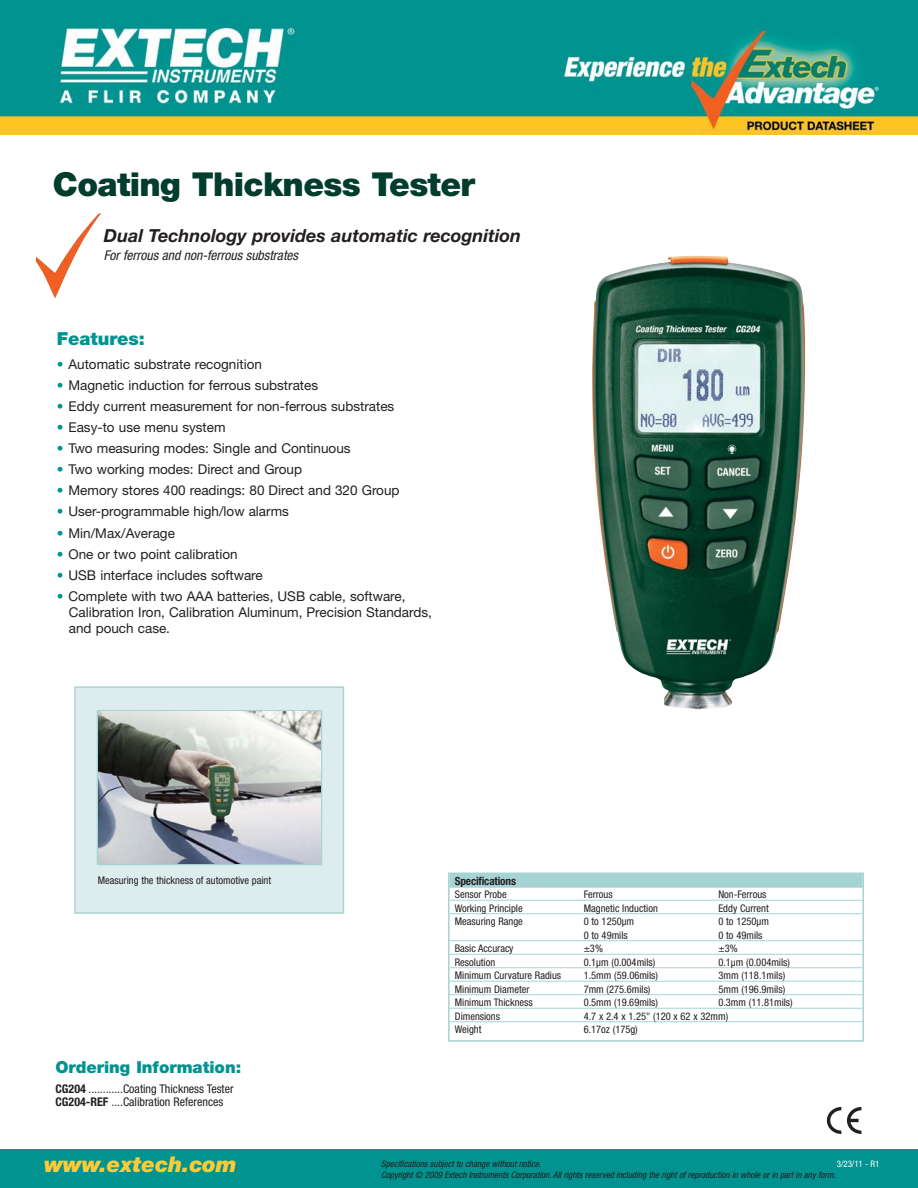
<style>
.page{position:relative;width:918px;height:1188px;background:#fff}
.page>*{position:absolute;margin:0;border:0;box-sizing:border-box;transform-origin:0 0}
.t1{font:900 33px "Helvetica Neue LT";letter-spacing:-.02em;color:#003d2c}
.t2{font:italic 900 21.75px "Helvetica Neue LT";color:#ffca38}
.t3{font:italic 700 18px "Helvetica Neue LT";color:#231f20}
.t4{font:900 18px "Helvetica Neue LT";color:#009390}
.t5{font:900 16.5px "Helvetica Neue LT";color:#009390}
.t6{font:13.5px/16.2px "Helvetica Neue LT";color:#231f20}
.t7{font:italic condensed 13.5px "Helvetica Neue LT";color:#231f20}
.t8{font:condensed 12px/13.5px "Helvetica Neue LT";color:#231f20}
.t9{font:700 condensed 11.25px "Helvetica Neue LT";letter-spacing:-.015em;color:#231f20}
.t10{font:condensed 10.5px "Helvetica Neue LT";color:#231f20}
.t11{font:italic condensed 9px "Helvetica Neue LT";color:#231f20}
.t12{font:condensed 9px "Helvetica Neue LT";color:#fff}
.s1{color:#009390}
.s2{font-weight:700}
</style>
<div class="page">
<div style="left:0;top:1149px;width:918px;height:39px;background:#009390"></div>
<svg style="left:827px;top:1107px;width:14px;height:27px"></svg>
<svg style="left:847px;top:1107px;width:14px;height:27px"></svg>
<img style="left:36px;top:213px;width:65px;height:86px">
<div style="left:448px;top:873px;width:416px;height:169px;border:2px solid #a6d3d3"></div>
<div style="left:450px;top:874px;width:412px;height:14px;background:#a6d3d3"></div>
<hr style="left:450px;top:900px;width:412px;height:1px;background:#a6d3d3">
<hr style="left:450px;top:913px;width:412px;height:1px;background:#a6d3d3">
<hr style="left:450px;top:940px;width:412px;height:1px;background:#a6d3d3">
<hr style="left:450px;top:954px;width:412px;height:1px;background:#a6d3d3">
<hr style="left:450px;top:967px;width:412px;height:1px;background:#a6d3d3">
<hr style="left:450px;top:981px;width:412px;height:1px;background:#a6d3d3">
<hr style="left:450px;top:994px;width:412px;height:1px;background:#a6d3d3">
<hr style="left:450px;top:1008px;width:412px;height:1px;background:#a6d3d3">
<hr style="left:450px;top:1021px;width:412px;height:1px;background:#a6d3d3">
<img style="left:592px;top:256px;width:214px;height:453px">
<img style="left:0;top:0;width:918px;height:135px">
<div style="left:76px;top:688px;width:267px;height:224px;background:#ddeded"></div>
<div style="left:74px;top:686px;width:270px;height:228px;border:2px solid #a6d3d3"></div>
<div style="left:97px;top:710px;width:225px;height:155px;border:2px solid #a6d3d3"></div>
<img style="left:98px;top:712px;width:223px;height:152px">
<h1 class="t1" style="left:53px;top:172px;width:424px">Coating Thickness Tester</h1>
<h3 class="t3" style="left:104px;top:230px;width:419px">Dual Technology provides automatic recognition</h3>
<p class="t7" style="left:104px;top:251px;width:196px">For ferrous and non-ferrous substrates</p>
<h3 class="t4" style="left:57px;top:332px;width:90px">Features:</h3>
<p class="t6" style="left:57px;top:358px;width:207px"><span class="s1">•</span> Automatic substrate recognition</p>
<p class="t6" style="left:57px;top:379px;width:263px"><span class="s1">•</span> Magnetic induction for ferrous substrates</p>
<p class="t6" style="left:57px;top:400px;width:339px"><span class="s1">•</span> Eddy current measurement for non-ferrous substrates</p>
<p class="t6" style="left:57px;top:421px;width:170px"><span class="s1">•</span> Easy-to use menu system</p>
<p class="t6" style="left:57px;top:442px;width:295px"><span class="s1">•</span> Two measuring modes: Single and Continuous</p>
<p class="t6" style="left:57px;top:463px;width:247px"><span class="s1">•</span> Two working modes: Direct and Group</p>
<p class="t6" style="left:57px;top:484px;width:344px"><span class="s1">•</span> Memory stores 400 readings: 80 Direct and 320 Group</p>
<p class="t6" style="left:57px;top:505px;width:234px"><span class="s1">•</span> User-programmable high/low alarms</p>
<p class="t6" style="left:57px;top:526px;width:120px"><span class="s1">•</span> Min/Max/Average</p>
<p class="t6" style="left:57px;top:547px;width:182px"><span class="s1">•</span> One or two point calibration</p>
<p class="t6" style="left:57px;top:568px;width:207px"><span class="s1">•</span> USB interface includes software</p>
<p class="t6" style="left:69px;top:589px;width:365px;text-indent:-12px"><span class="s1">•</span> Complete with two AAA batteries, USB cable, software,<br>Calibration Iron, Calibration Aluminum, Precision Standards, and pouch case.</p>
<p class="t10" style="left:98px;top:876px;width:175px">Measuring the thickness of automotive paint</p>
<p class="t5" style="left:56px;top:1062px;width:187px">Ordering Information:</p>
<p class="t8" style="left:56px;top:1083px;width:180px"><span class="s2">CG204</span> ............Coating Thickness Tester<br><span class="s2">CG204-REF</span> ....Calibration References</p>
<p class="t9" style="left:455px;top:876px;width:63px">Specifications</p>
<p class="t10" style="left:455px;top:891px;width:53px">Sensor Probe</p>
<p class="t10" style="left:584px;top:891px;width:31px">Ferrous</p>
<p class="t10" style="left:718px;top:891px;width:50px">Non-Ferrous</p>
<p class="t10" style="left:455px;top:904px;width:69px">Working Principle</p>
<p class="t10" style="left:584px;top:904px;width:76px">Magnetic Induction</p>
<p class="t10" style="left:718px;top:904px;width:52px">Eddy Current</p>
<p class="t10" style="left:455px;top:918px;width:70px">Measuring Range</p>
<p class="t10" style="left:584px;top:918px;width:52px">0 to 1250μm</p>
<p class="t10" style="left:718px;top:918px;width:52px">0 to 1250μm</p>
<p class="t10" style="left:584px;top:931px;width:46px">0 to 49mils</p>
<p class="t10" style="left:718px;top:931px;width:46px">0 to 49mils</p>
<p class="t10" style="left:455px;top:945px;width:60px">Basic Accuracy</p>
<p class="t10" style="left:584px;top:945px;width:21px">±3%</p>
<p class="t10" style="left:718px;top:945px;width:21px">±3%</p>
<p class="t10" style="left:455px;top:958px;width:42px">Resolution</p>
<p class="t10" style="left:584px;top:958px;width:73px">0.1μm (0.004mils)</p>
<p class="t10" style="left:718px;top:958px;width:73px">0.1μm (0.004mils)</p>
<p class="t10" style="left:455px;top:972px;width:108px">Minimum Curvature Radius</p>
<p class="t10" style="left:584px;top:972px;width:76px">1.5mm (59.06mils)</p>
<p class="t10" style="left:718px;top:972px;width:68px">3mm (118.1mils)</p>
<p class="t10" style="left:455px;top:985px;width:76px">Minimum Diameter</p>
<p class="t10" style="left:584px;top:985px;width:68px">7mm (275.6mils)</p>
<p class="t10" style="left:718px;top:985px;width:68px">5mm (196.9mils)</p>
<p class="t10" style="left:455px;top:999px;width:80px">Minimum Thickness</p>
<p class="t10" style="left:584px;top:999px;width:76px">0.5mm (19.69mils)</p>
<p class="t10" style="left:718px;top:999px;width:76px">0.3mm (11.81mils)</p>
<p class="t10" style="left:455px;top:1012px;width:47px">Dimensions</p>
<p class="t10" style="left:584px;top:1012px;width:146px">4.7 x 2.4 x 1.25" (120 x 62 x 32mm)</p>
<p class="t10" style="left:455px;top:1026px;width:28px">Weight</p>
<p class="t10" style="left:584px;top:1026px;width:56px">6.17oz (175g)</p>
<h2 class="t2" style="left:44px;top:1156px;width:194px">www.extech.com</h2>
<p class="t11" style="left:381px;top:1161px;width:161px">Specifications subject to change without notice.</p>
<p class="t12" style="left:837px;top:1161px;width:44px">3/23/11 - R1</p>
<p class="t11" style="left:381px;top:1171px;width:456px">Copyright © 2009 Extech Instruments Corporation. All rights reserved including the right of reproduction in whole or in part in any form.</p>
</div>
